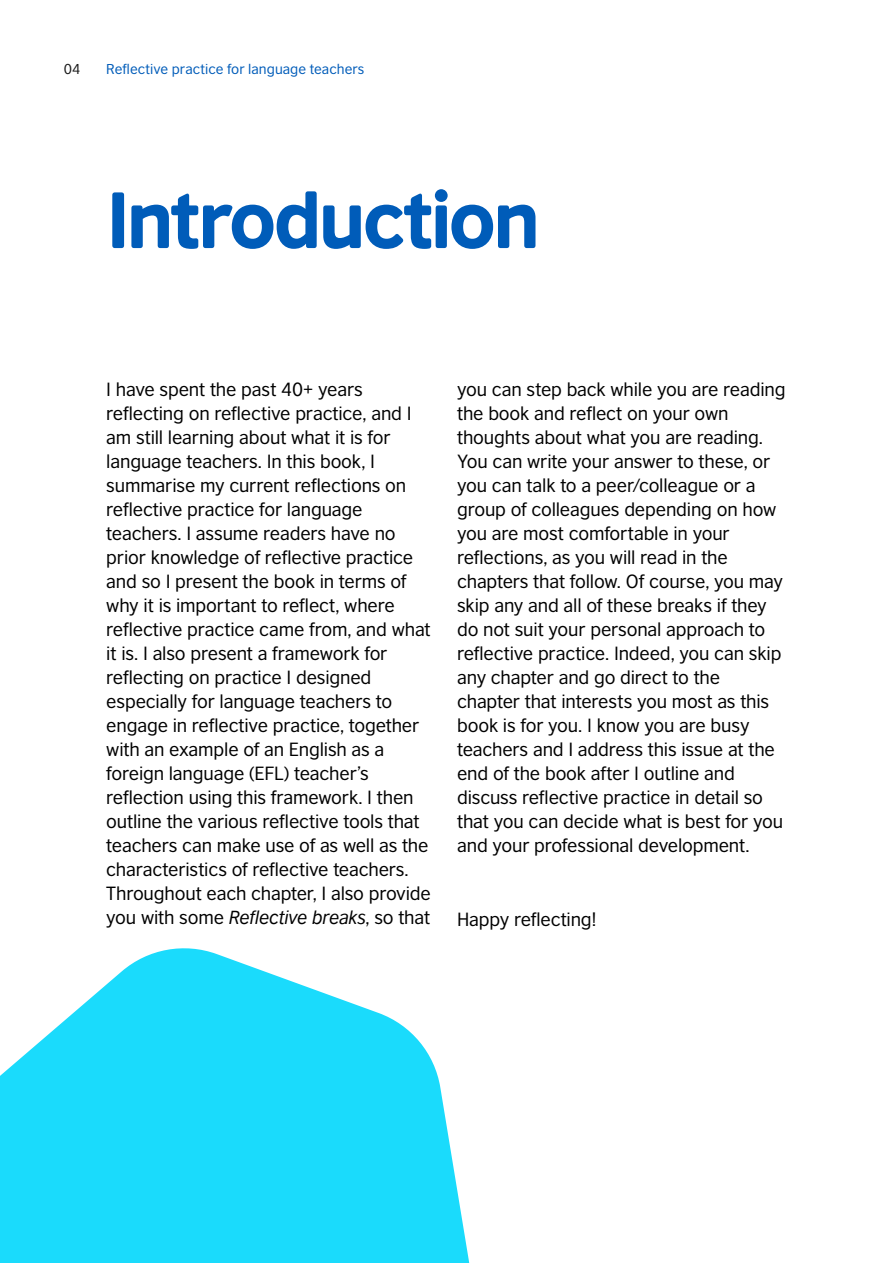
<style>
.page{position:relative;width:893px;height:1263px;background:#fff}
.page>*{position:absolute;margin:0;border:0;box-sizing:border-box;transform-origin:0 0}
.Title_A{font:75px "British Council Sans Headline";letter-spacing:-.045em;color:#005cb9}
.Intro{font:18px/24px "British Council Sans";letter-spacing:-.01em;color:#000}
.Body{font:13.5px "British Council Sans";letter-spacing:.005em;color:#005cb9}
.Body-2{font:13.5px "British Council Sans";color:#1a1a1a}
.s1{font-style:italic}
</style>
<div class="page">
<svg style="left:0;top:948px;width:470px;height:315px;fill:#1adbfc"></svg>
<p class="Body-2" style="left:64px;top:58px;width:18px">04</p>
<p class="Body" style="left:106px;top:58px;width:260px">Reflective practice for language teachers</p>
<p class="Title_A" style="left:106px;top:162px;width:435px">Introduction</p>
<p class="Intro" style="left:106px;top:376px;width:326px">I have spent the past 40+ years reflecting on reflective practice, and I am still learning about what it is for language teachers. In this book, I summarise my current reflections on reflective practice for language teachers. I assume readers have no prior knowledge of reflective practice and so I present the book in terms of why it is important to reflect, where reflective practice came from, and what it is. I also present a framework for reflecting on practice I designed especially for language teachers to engage in reflective practice, together with an example of an English as a foreign language (EFL) teacher’s reflection using this framework. I then outline the various reflective tools that teachers can make use of as well as the characteristics of reflective teachers.<br>Throughout each chapter, I also provide you with some <span class="s1">Reflective breaks</span>, so that</p>
<p class="Intro" style="left:457px;top:376px;width:330px">you can step back while you are reading the book and reflect on your own thoughts about what you are reading.<br>You can write your answer to these, or you can talk to a peer/colleague or a group of colleagues depending on how you are most comfortable in your reflections, as you will read in the chapters that follow. Of course, you may skip any and all of these breaks if they do not suit your personal approach to reflective practice. Indeed, you can skip any chapter and go direct to the chapter that interests you most as this book is for you. I know you are busy teachers and I address this issue at the end of the book after I outline and discuss reflective practice in detail so that you can decide what is best for you and your professional development.</p>
<p class="Intro" style="left:457px;top:906px;width:141px">Happy reflecting!</p>
</div>
